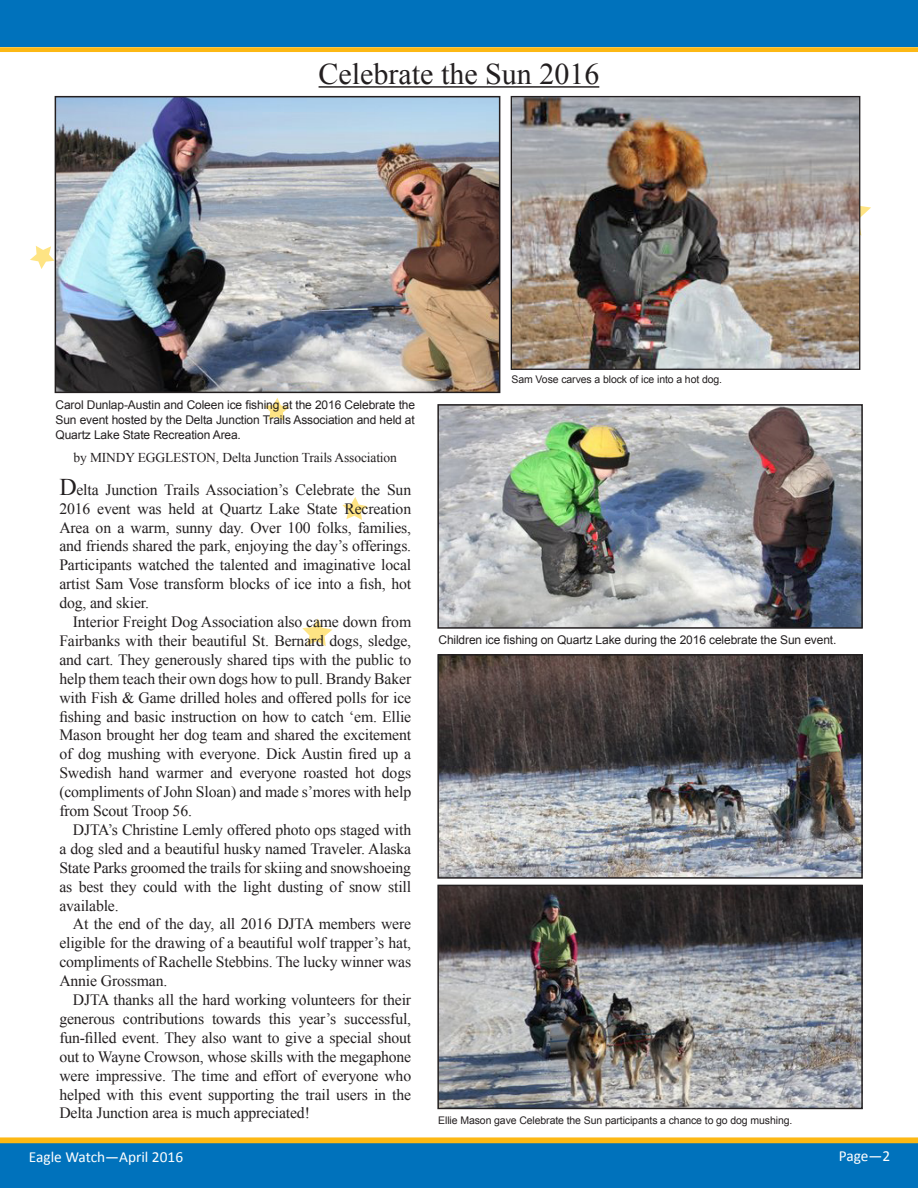
<style>
.page{position:relative;width:918px;height:1188px;background:#fff}
.page>*{position:absolute;margin:0;border:0;box-sizing:border-box;transform-origin:0 0}
.t1{font:30px "Times New Roman";color:#231f20}
.t2{font:15.75px/18.9px "Times New Roman";letter-spacing:-.01em;color:#231f20;text-align:justify}
.t3{font:15.3px "Calibri";color:#fff}
.t4{font:13.5px "Times New Roman";letter-spacing:-.01em;color:#231f20}
.Captions_Eagle_Watch{font:12px/15px "Arial";letter-spacing:-.01em;color:#231f20;text-align:justify}
.Captions_Eagle_Watch-2{font:10.5px "Arial";letter-spacing:-.01em;color:#231f20}
.s1{font-size:24px}
</style>
<div class="page">
<div style="left:0;top:0;width:918px;height:47px;background:#0072bc"></div>
<div style="left:0;top:47px;width:918px;height:5px;background:#fcb814"></div>
<div style="left:0;top:1143px;width:918px;height:45px;background:#0072bc"></div>
<svg style="left:302px;top:618px;width:30px;height:28px"></svg>
<svg style="left:342px;top:497px;width:25px;height:23px"></svg>
<svg style="left:264px;top:398px;width:26px;height:23px"></svg>
<svg style="left:30px;top:246px;width:25px;height:23px"></svg>
<svg style="left:860px;top:190px;width:11px;height:46px"></svg>
<div style="left:0;top:1138px;width:918px;height:5px;background:#fcb814"></div>
<img style="left:440px;top:407px;width:420px;height:219px">
<div style="left:437px;top:404px;width:426px;height:225px;border:2px solid #231f20"></div>
<hr style="left:319px;top:86px;width:280px;height:2px;background:#231f20">
<img style="left:58px;top:99px;width:439px;height:291px">
<div style="left:55px;top:96px;width:445px;height:297px;border:2px solid #231f20"></div>
<img style="left:513px;top:98px;width:345px;height:270px">
<div style="left:511px;top:96px;width:349px;height:274px;border:1px solid #231f20"></div>
<img style="left:440px;top:657px;width:420px;height:219px">
<div style="left:437px;top:654px;width:426px;height:225px;border:2px solid #231f20"></div>
<img style="left:440px;top:888px;width:420px;height:218px">
<div style="left:437px;top:885px;width:426px;height:224px;border:2px solid #231f20"></div>
<p class="t1" style="left:319px;top:53px;width:282px">Celebrate the Sun 2016</p>
<p class="Captions_Eagle_Watch" style="left:56px;top:397px;width:361px">Carol Dunlap-Austin and Coleen ice fishing at the 2016 Celebrate the Sun event hosted by the Delta Junction Trails Association and held at Quartz Lake State Recreation Area.</p>
<p class="t4" style="left:74px;top:449px;width:325px">by MINDY EGGLESTON, Delta Junction Trails Association</p>
<p class="t2" style="left:59px;top:480px;width:353px"><span class="s1">D</span>elta Junction Trails Association’s Celebrate the Sun 2016 event was held at Quartz Lake State Recreation Area on a warm, sunny day. Over 100 folks, families, and friends shared the park, enjoying the day’s offerings.<br>Participants watched the talented and imaginative local artist Sam Vose transform blocks of ice into a fish, hot dog, and skier.</p>
<p class="t2" style="left:59px;top:612px;width:353px;text-indent:14px">Interior Freight Dog Association also came down from Fairbanks with their beautiful St. Bernard dogs, sledge, and cart. They generously shared tips with the public to help them teach their own dogs how to pull. Brandy Baker with Fish &amp; Game drilled holes and offered polls for ice fishing and basic instruction on how to catch ‘em. Ellie Mason brought her dog team and shared the excitement of dog mushing with everyone. Dick Austin fired up a Swedish hand warmer and everyone roasted hot dogs (compliments of John Sloan) and made s’mores with help from Scout Troop 56.</p>
<p class="t2" style="left:59px;top:820px;width:353px;text-indent:14px">DJTA’s Christine Lemly offered photo ops staged with a dog sled and a beautiful husky named Traveler. Alaska State Parks groomed the trails for skiing and snowshoeing as best they could with the light dusting of snow still available.</p>
<p class="t2" style="left:59px;top:915px;width:353px;text-indent:14px">At the end of the day, all 2016 DJTA members were eligible for the drawing of a beautiful wolf trapper’s hat, compliments of Rachelle Stebbins. The lucky winner was Annie Grossman.</p>
<p class="t2" style="left:59px;top:990px;width:353px;text-indent:14px">DJTA thanks all the hard working volunteers for their generous contributions towards this year’s successful, fun-filled event. They also want to give a special shout out to Wayne Crowson, whose skills with the megaphone were impressive. The time and effort of everyone who helped with this event supporting the trail users in the Delta Junction area is much appreciated!</p>
<p class="Captions_Eagle_Watch-2" style="left:512px;top:372px;width:212px">Sam Vose carves a block of ice into a hot dog.</p>
<p class="Captions_Eagle_Watch" style="left:438px;top:633px;width:400px">Children ice fishing on Quartz Lake during the 2016 celebrate the Sun event.</p>
<p class="Captions_Eagle_Watch-2" style="left:438px;top:1113px;width:356px">Ellie Mason gave Celebrate the Sun participants a chance to go dog mushing.</p>
<p class="t3" style="left:29px;top:1147px;width:156px">Eagle Watch—April 2016</p>
<p class="t3" style="left:839px;top:1146px;width:53px">Page—2</p>
</div>
